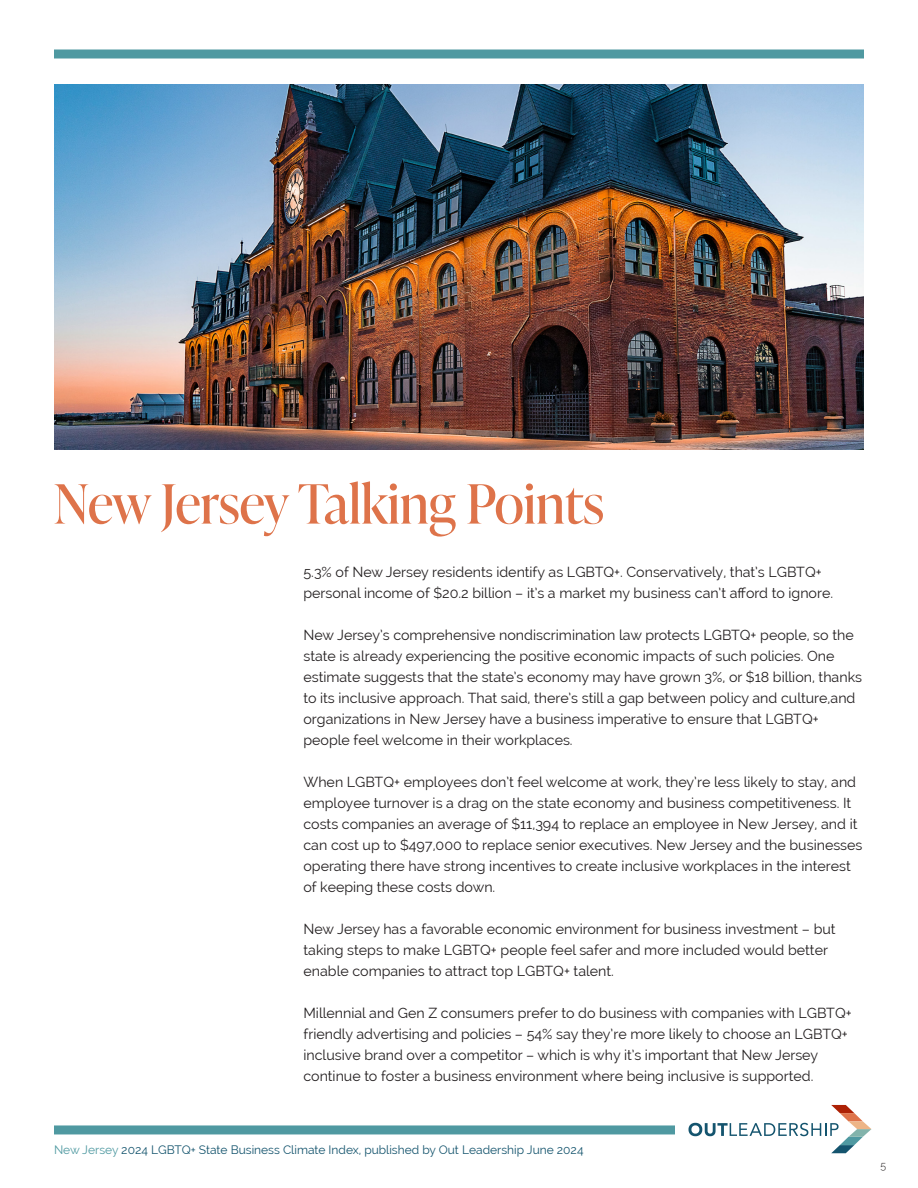
<style>
.page{position:relative;width:918px;height:1188px;background:#fff}
.page>*{position:absolute;margin:0;border:0;box-sizing:border-box;transform-origin:0 0}
.t1{font:54px "Ivy Presto Display";color:#de734a}
.t2{font:14.25px/21px "Raleway";color:#231f20}
.t3{font:12px "Raleway";color:#14546d}
.t4{font:300 10.5px "Raleway";color:#231f20}
.s1{color:#4f99a1}
</style>
<div class="page">
<div style="left:54px;top:1125px;width:621px;height:9px;background:#4f99a1"></div>
<div style="left:54px;top:50px;width:810px;height:8px;background:#4f99a1"></div>
<svg style="left:689px;top:1105px;width:182px;height:48px"></svg>
<img style="left:54px;top:84px;width:810px;height:365px">
<p class="t1" style="left:54px;top:465px;width:551px">New Jersey Talking Points</p>
<p class="t2" style="left:303px;top:562px;width:531px">5.3% of New Jersey residents identify as LGBTQ+. Conservatively, that’s LGBTQ+ personal income of $20.2 billion – it’s a market my business can’t afford to ignore.</p>
<p class="t2" style="left:303px;top:625px;width:560px">New Jersey’s comprehensive nondiscrimination law protects LGBTQ+ people, so the state is already experiencing the positive economic impacts of such policies. One estimate suggests that the state’s economy may have grown 3%, or $18 billion, thanks to its inclusive approach. That said, there’s still a gap between policy and culture,and organizations in New Jersey have a business imperative to ensure that LGBTQ+ people feel welcome in their workplaces.</p>
<p class="t2" style="left:303px;top:772px;width:561px">When LGBTQ+ employees don’t feel welcome at work, they’re less likely to stay, and employee turnover is a drag on the state economy and business competitiveness. It costs companies an average of $11,394 to replace an employee in New Jersey, and it can cost up to $497,000 to replace senior executives. New Jersey and the businesses operating there have strong incentives to create inclusive workplaces in the interest of keeping these costs down.</p>
<p class="t2" style="left:303px;top:919px;width:534px">New Jersey has a favorable economic environment for business investment – but taking steps to make LGBTQ+ people feel safer and more included would better enable companies to attract top LGBTQ+ talent.</p>
<p class="t2" style="left:303px;top:1003px;width:550px">Millennial and Gen Z consumers prefer to do business with companies with LGBTQ+ friendly advertising and policies – 54% say they’re more likely to choose an LGBTQ+ inclusive brand over a competitor – which is why it’s important that New Jersey continue to foster a business environment where being inclusive is supported.</p>
<p class="t3" style="left:54px;top:1143px;width:531px"><span class="s1">New Jersey</span> 2024 LGBTQ+ State Business Climate Index, published by Out Leadership June 2024</p>
<p class="t4" style="left:880px;top:1157px;width:7px">5</p>
</div>
